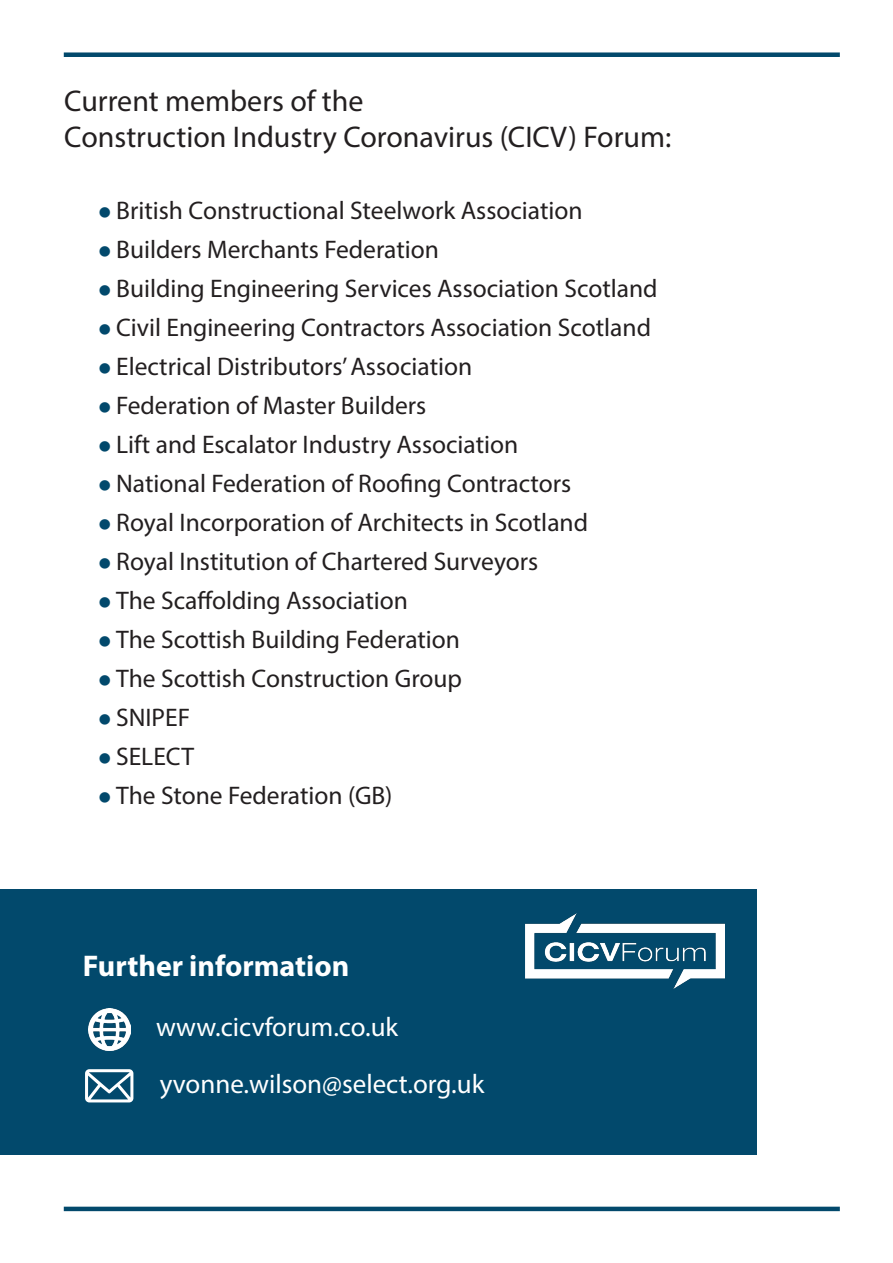
<style>
.page{position:relative;width:893px;height:1263px;background:#fff}
.page>*{position:absolute;margin:0;border:0;box-sizing:border-box;transform-origin:0 0}
.CT_Standfirst{font:30px "Myriad Pro";color:#231f20}
.CT_Standfirst-2{font:700 30px "Myriad Pro";color:#fff}
.CT_Standfirst-3{font:27px "Myriad Pro";color:#fff}
.CT_Standfirst-4{font:25.5px "Myriad Pro";color:#231f20}
.s1{color:#02496c}
</style>
<div class="page">
<div style="left:64px;top:52px;width:776px;height:5px;background:#02496c"></div>
<hr style="left:64px;top:1207px;width:776px;height:4px;background:#02496c">
<div style="left:0;top:889px;width:757px;height:265px;background:#02496c"></div>
<svg style="left:85px;top:1069px;width:48px;height:33px"></svg>
<img style="left:88px;top:1008px;width:42px;height:43px">
<img style="left:526px;top:913px;width:198px;height:76px">
<p class="CT_Standfirst" style="left:64px;top:82px;width:301px">Current members of the</p>
<p class="CT_Standfirst" style="left:64px;top:118px;width:608px">Construction Industry Coronavirus (CICV) Forum:</p>
<p class="CT_Standfirst-4" style="left:98px;top:195px;width:486px"><span class="s1">●</span> British Constructional Steelwork Association</p>
<p class="CT_Standfirst-4" style="left:98px;top:234px;width:342px"><span class="s1">●</span> Builders Merchants Federation</p>
<p class="CT_Standfirst-4" style="left:98px;top:273px;width:561px"><span class="s1">●</span> Building Engineering Services Association Scotland</p>
<p class="CT_Standfirst-4" style="left:98px;top:312px;width:554px"><span class="s1">●</span> Civil Engineering Contractors Association Scotland</p>
<p class="CT_Standfirst-4" style="left:98px;top:351px;width:375px"><span class="s1">●</span> Electrical Distributors’ Association</p>
<p class="CT_Standfirst-4" style="left:98px;top:390px;width:329px"><span class="s1">●</span> Federation of Master Builders</p>
<p class="CT_Standfirst-4" style="left:98px;top:429px;width:421px"><span class="s1">●</span> Lift and Escalator Industry Association</p>
<p class="CT_Standfirst-4" style="left:98px;top:468px;width:474px"><span class="s1">●</span> National Federation of Roofing Contractors</p>
<p class="CT_Standfirst-4" style="left:98px;top:507px;width:491px"><span class="s1">●</span> Royal Incorporation of Architects in Scotland</p>
<p class="CT_Standfirst-4" style="left:98px;top:546px;width:441px"><span class="s1">●</span> Royal Institution of Chartered Surveyors</p>
<p class="CT_Standfirst-4" style="left:98px;top:585px;width:311px"><span class="s1">●</span> The Scaffolding Association</p>
<p class="CT_Standfirst-4" style="left:98px;top:624px;width:363px"><span class="s1">●</span> The Scottish Building Federation</p>
<p class="CT_Standfirst-4" style="left:98px;top:663px;width:365px"><span class="s1">●</span> The Scottish Construction Group</p>
<p class="CT_Standfirst-4" style="left:98px;top:702px;width:93px"><span class="s1">●</span> SNIPEF</p>
<p class="CT_Standfirst-4" style="left:98px;top:741px;width:97px"><span class="s1">●</span> SELECT</p>
<p class="CT_Standfirst-4" style="left:98px;top:780px;width:296px"><span class="s1">●</span> The Stone Federation (GB)</p>
<p class="CT_Standfirst-2" style="left:83px;top:947px;width:268px">Further information</p>
<p class="CT_Standfirst-3" style="left:156px;top:1011px;width:244px">www.cicvforum.co.uk</p>
<p class="CT_Standfirst-3" style="left:160px;top:1068px;width:326px">yvonne.wilson@select.org.uk</p>
</div>
